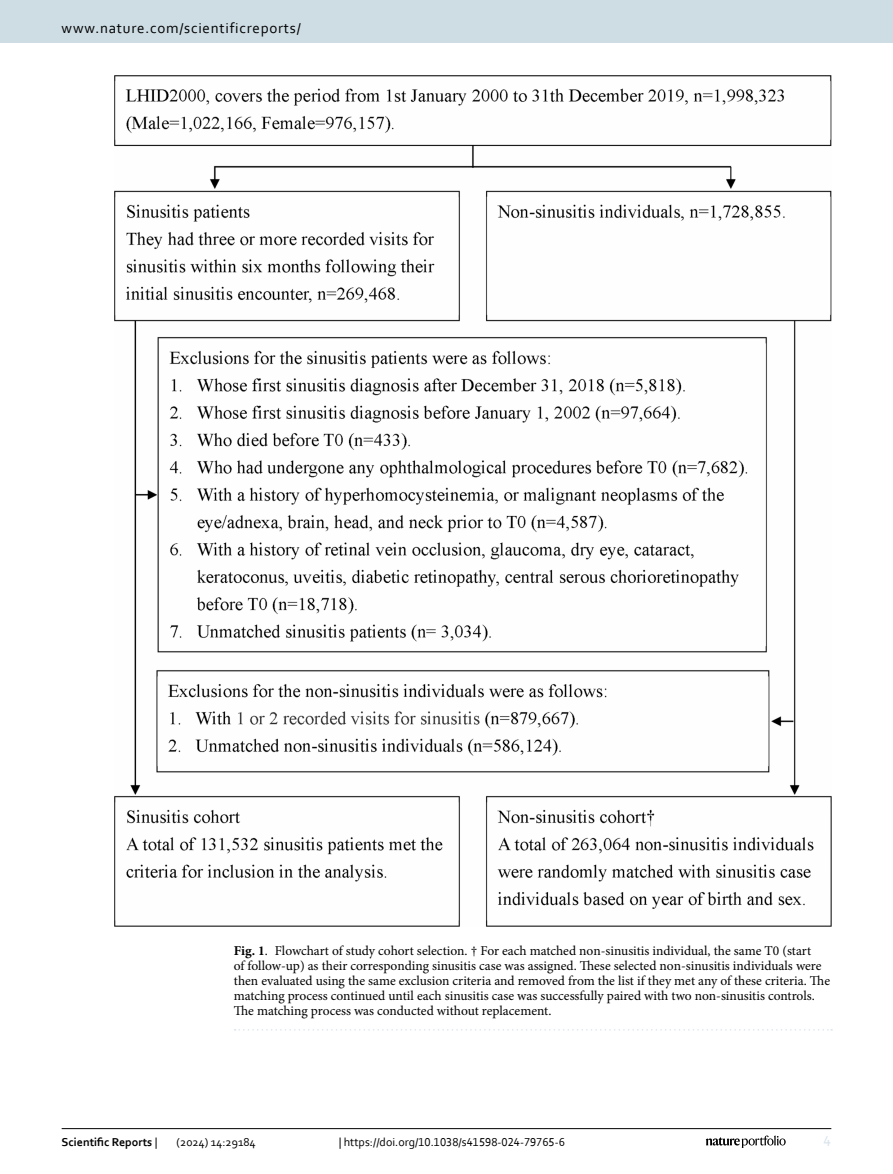
<style>
.page{position:relative;width:893px;height:1174px;background:#fff}
.page>*{position:absolute;margin:0;border:0;box-sizing:border-box;transform-origin:0 0}
.t1{font:15px "Corbel";letter-spacing:.05em;color:#000}
.t2{font:15px "Corbel";color:#d9e4eb}
.Figure_Caption{font:13.5px/15px "Minion Pro";color:#000}
.t3{font:12px "Corbel";color:#000}
.t4{font:700 12px "Corbel";color:#000}
.s1{font-weight:700}
.s2{font-weight:400}
</style>
<div class="page">
<img style="left:114px;top:76px;width:717px;height:850px">
<svg style="left:235px;top:1029px;width:597px;height:1px"></svg>
<hr style="left:62px;top:1128px;width:769px;height:1px;background:#000">
<svg style="left:706px;top:1135px;width:80px;height:12px"></svg>
<div style="left:0;top:0;width:893px;height:43px;background:#cedde4"></div>
<p class="t1" style="left:62px;top:18px;width:241px">www.nature.com/scientificreports/</p>
<p class="Figure_Caption" style="left:234px;top:942px;width:598px"><span class="s1">Fig. 1</span>. Flowchart of study cohort selection. † For each matched non-sinusitis individual, the same T0 (start<br>of follow-up) as their corresponding sinusitis case was assigned. These selected non-sinusitis individuals were then evaluated using the same exclusion criteria and removed from the list if they met any of these criteria. The matching process continued until each sinusitis case was successfully paired with two non-sinusitis controls.<br>The matching process was conducted without replacement.</p>
<p class="t4" style="left:62px;top:1134px;width:97px">Scientific Reports <span class="s2">|</span></p>
<p class="t3" style="left:177px;top:1134px;width:81px">(2024) 14:29184</p>
<p class="t3" style="left:339px;top:1134px;width:228px">| https://doi.org/10.1038/s41598-024-79765-6</p>
<p class="t2" style="left:824px;top:1132px;width:9px">4</p>
</div>
